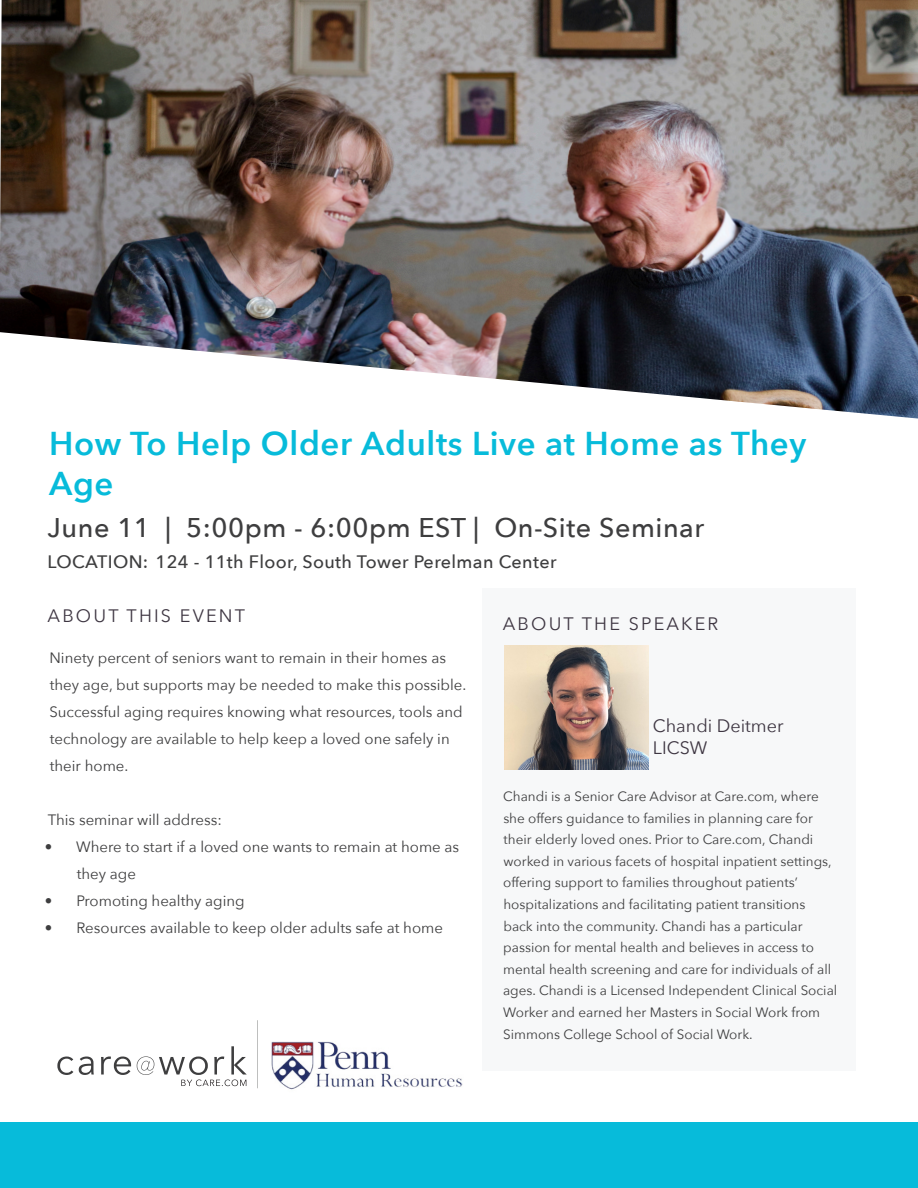
<style>
.page{position:relative;width:918px;height:1188px;background:#fff}
.page>*{position:absolute;margin:0;border:0;box-sizing:border-box;transform-origin:0 0}
.t1{font:600 33px/40.2px "Avenir Next";letter-spacing:.02em;color:#07bbda}
.t2{font:500 27px "Avenir Next";letter-spacing:.02em;color:#3e3e3f}
.t3{font:500 18px "Avenir Next";letter-spacing:.02em;color:#3e3e3f}
.t4{font:18px "Avenir Next";letter-spacing:.12em;color:#3e3642}
.t5{font:18px "Avenir Next";color:#3e3642}
.t6{font:15px/27px "Avenir Next";color:#3e3e3f}
.t7{font:13.5px/21.6px "Avenir Next";color:#3e3e3f}
</style>
<div class="page">
<img style="left:0;top:0;width:918px;height:332px">
<div style="left:0;top:1122px;width:918px;height:66px;background:#07bbda"></div>
<img style="left:0;top:332px;width:918px;height:87px">
<div style="left:483px;top:588px;width:373px;height:483px;background:#f7f8f9"></div>
<img style="left:504px;top:645px;width:145px;height:125px">
<svg style="left:57px;top:1057px;width:16px;height:18px"></svg>
<svg style="left:79px;top:1057px;width:15px;height:18px"></svg>
<svg style="left:101px;top:1057px;width:30px;height:18px"></svg>
<svg style="left:137px;top:1046px;width:110px;height:40px"></svg>
<img style="left:271px;top:1041px;width:192px;height:49px">
<hr style="left:257px;top:1020px;width:1px;height:68px;background:#babbba">
<p class="t1" style="left:49px;top:422px;width:759px">How To Help Older Adults Live at Home as They<br>Age</p>
<p class="t2" style="left:48px;top:505px;width:658px">June 11 | 5:00pm - 6:00pm EST | On-Site Seminar</p>
<p class="t3" style="left:48px;top:547px;width:510px">LOCATION: 124 - 11th Floor, South Tower Perelman Center</p>
<p class="t4" style="left:48px;top:600px;width:199px">ABOUT THIS EVENT</p>
<p class="t6" style="left:49px;top:644px;width:419px">Ninety percent of seniors want to remain in their homes as they age, but supports may be needed to make this possible.<br>Successful aging requires knowing what resources, tools and technology are available to help keep a loved one safely in their home.</p>
<p class="t6" style="left:48px;top:806px;width:176px">This seminar will address:</p>
<p class="t6" style="left:77px;top:833px;width:384px;text-indent:-32px">• Where to start if a loved one wants to remain at home as they age</p>
<p class="t6" style="left:45px;top:887px;width:201px">• Promoting healthy aging</p>
<p class="t6" style="left:45px;top:914px;width:400px">• Resources available to keep older adults safe at home</p>
<p class="t4" style="left:503px;top:609px;width:217px">ABOUT THE SPEAKER</p>
<p class="t5" style="left:653px;top:711px;width:132px">Chandi Deitmer</p>
<p class="t4" style="left:653px;top:733px;width:56px">LICSW</p>
<p class="t7" style="left:503px;top:785px;width:336px">Chandi is a Senior Care Advisor at Care.com, where she offers guidance to families in planning care for their elderly loved ones. Prior to Care.com, Chandi worked in various facets of hospital inpatient settings, offering support to families throughout patients’ hospitalizations and facilitating patient transitions back into the community. Chandi has a particular passion for mental health and believes in access to mental health screening and care for individuals of all ages. Chandi is a Licensed Independent Clinical Social Worker and earned her Masters in Social Work from Simmons College School of Social Work.</p>
</div>
